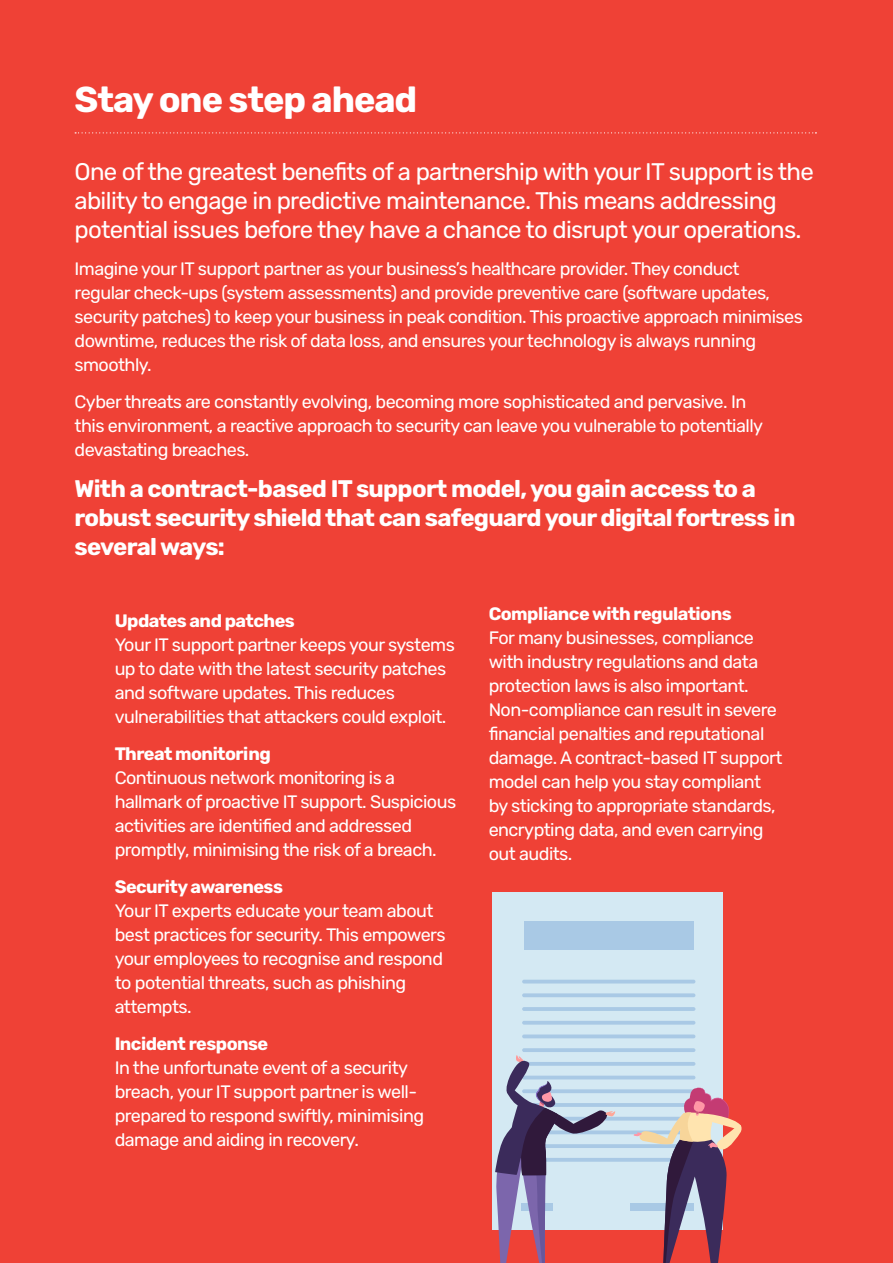
<style>
.page{position:relative;width:893px;height:1263px;background:#ef4136}
.page>*{position:absolute;margin:0;border:0;box-sizing:border-box;transform-origin:0 0}
.t1{font:700 36px "Rubik";letter-spacing:-.03em;color:#fff}
.t2{font:24px/28.8px "Rubik";letter-spacing:-.03em;color:#fff}
.t3{font:700 24px/28.8px "Rubik";letter-spacing:-.03em;color:#fff}
.t4{font:18px/24px "Rubik";letter-spacing:-.03em;color:#fff}
.s1{font-weight:700}
</style>
<div class="page">
<div style="left:77px;top:572px;width:739px;height:625px;background:#ef4136;border-radius:13px"></div>
<svg style="left:75px;top:132px;width:741px;height:1px"></svg>
<div style="left:492px;top:893px;width:230px;height:337px;background:#d4e9f3"></div>
<div style="left:524px;top:921px;width:169px;height:28px;background:#a9c9e5"></div>
<div style="left:630px;top:1203px;width:63px;height:7px;background:#a9c9e5"></div>
<hr style="left:522px;top:980px;width:173px;height:3px;background:#a9c9e5;border-radius:2px">
<svg style="left:522px;top:993px;width:173px;height:4px"></svg>
<hr style="left:522px;top:1007px;width:173px;height:4px;background:#a9c9e5;border-radius:2px">
<svg style="left:522px;top:1021px;width:173px;height:4px"></svg>
<svg style="left:522px;top:1034px;width:173px;height:4px"></svg>
<hr style="left:522px;top:1062px;width:173px;height:4px;background:#a9c9e5;border-radius:2px">
<hr style="left:522px;top:1048px;width:173px;height:4px;background:#a9c9e5;border-radius:2px">
<hr style="left:522px;top:1076px;width:173px;height:3px;background:#a9c9e5;border-radius:2px">
<svg style="left:522px;top:1089px;width:173px;height:4px"></svg>
<hr style="left:522px;top:1103px;width:173px;height:4px;background:#a9c9e5;border-radius:2px">
<hr style="left:522px;top:1117px;width:173px;height:3px;background:#a9c9e5;border-radius:2px">
<svg style="left:522px;top:1130px;width:173px;height:4px"></svg>
<hr style="left:522px;top:1144px;width:173px;height:4px;background:#a9c9e5;border-radius:2px">
<hr style="left:522px;top:1158px;width:173px;height:4px;background:#a9c9e5;border-radius:2px">
<svg style="left:495px;top:1055px;width:120px;height:208px"></svg>
<svg style="left:633px;top:1085px;width:109px;height:178px"></svg>
<p class="t1" style="left:75px;top:79px;width:344px">Stay one step ahead</p>
<p class="t2" style="left:75px;top:158px;width:741px">One of the greatest benefits of a partnership with your IT support is the ability to engage in predictive maintenance. This means addressing potential issues before they have a chance to disrupt your operations.</p>
<p class="t4" style="left:75px;top:257px;width:730px">Imagine your IT support partner as your business’s healthcare provider. They conduct<br>regular check-ups (system assessments) and provide preventive care (software updates, security patches) to keep your business in peak condition. This proactive approach minimises downtime, reduces the risk of data loss, and ensures your technology is always running smoothly.</p>
<p class="t4" style="left:75px;top:390px;width:690px">Cyber threats are constantly evolving, becoming more sophisticated and pervasive. In this environment, a reactive approach to security can leave you vulnerable to potentially devastating breaches.</p>
<p class="t3" style="left:75px;top:475px;width:723px">With a contract-based IT support model, you gain access to a robust security shield that can safeguard your digital fortress in several ways:</p>
<p class="t4" style="left:115px;top:609px;width:342px"><span class="s1">Updates and patches<br></span>Your IT support partner keeps your systems up to date with the latest security patches and software updates. This reduces vulnerabilities that attackers could exploit.</p>
<p class="t4" style="left:115px;top:742px;width:343px"><span class="s1">Threat monitoring<br></span>Continuous network monitoring is a hallmark of proactive IT support. Suspicious activities are identified and addressed promptly, minimising the risk of a breach.</p>
<p class="t4" style="left:115px;top:875px;width:333px"><span class="s1">Security awareness<br></span>Your IT experts educate your team about best practices for security. This empowers your employees to recognise and respond to potential threats, such as phishing attempts.</p>
<p class="t4" style="left:115px;top:1032px;width:311px"><span class="s1">Incident response<br></span>In the unfortunate event of a security breach, your IT support partner is well&shy;prepared to respond swiftly, minimising damage and aiding in recovery.</p>
<p class="t4" style="left:489px;top:602px;width:295px"><span class="s1">Compliance with regulations<br></span>For many businesses, compliance with industry regulations and data protection laws is also important.<br>Non-compliance can result in severe financial penalties and reputational damage. A contract-based IT support model can help you stay compliant by sticking to appropriate standards, encrypting data, and even carrying out audits.</p>
</div>
